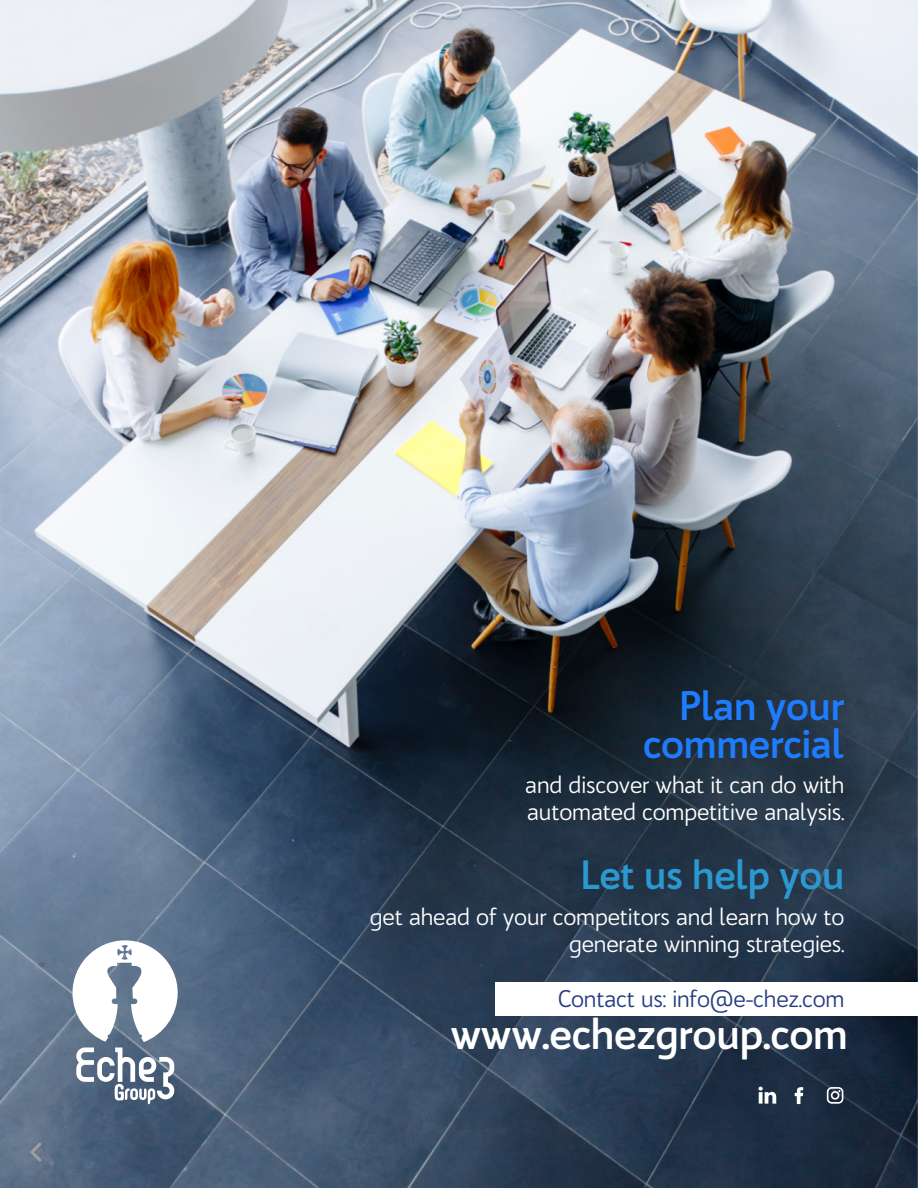
<style>
.page{position:relative;width:918px;height:1188px;background:#fff}
.page>*{position:absolute;margin:0;border:0;box-sizing:border-box;transform-origin:0 0}
.t1{font:700 41.85px "Bw Quinta Pro";letter-spacing:-.01em;color:#fff}
.t2{font:700 39.75px/37.5px "Bw Quinta Pro";letter-spacing:-.01em;color:#1e7cff;text-align:right}
.t3{font:700 39.75px "Bw Quinta Pro";letter-spacing:-.01em;color:#2b98cf}
.t4{font:23.25px/27.2px "Bw Quinta Pro";letter-spacing:-.01em;color:#fff}
.t5{font:23.25px "Bw Quinta Pro";letter-spacing:-.01em;color:#243d80}
</style>
<div class="page">
<img style="left:0;top:0;width:918px;height:1188px">
<div style="left:495px;top:982px;width:423px;height:34px;background:#fff"></div>
<svg style="left:76px;top:1048px;width:98px;height:56px"></svg>
<svg style="left:73px;top:940px;width:105px;height:102px"></svg>
<svg style="left:827px;top:1087px;width:16px;height:17px"></svg>
<svg style="left:795px;top:1087px;width:8px;height:17px"></svg>
<svg style="left:758px;top:1087px;width:18px;height:17px"></svg>
<svg style="left:28px;top:1140px;width:16px;height:24px"></svg>
<h2 class="t2" style="left:643px;top:687px;width:203px">Plan your commercial</h2>
<p class="t4" style="left:525px;top:771px;width:321px">and discover what it can do with automated competitive analysis.</p>
<h2 class="t3" style="left:581px;top:849px;width:266px">Let us help you</h2>
<p class="t4" style="left:370px;top:903px;width:476px;text-align:right">get ahead of your competitors and learn how to generate winning strategies.</p>
<p class="t5" style="left:558px;top:984px;width:288px">Contact us: info@e-chez.com</p>
<h1 class="t1" style="left:450px;top:1007px;width:399px">www.echezgroup.com</h1>
</div>
